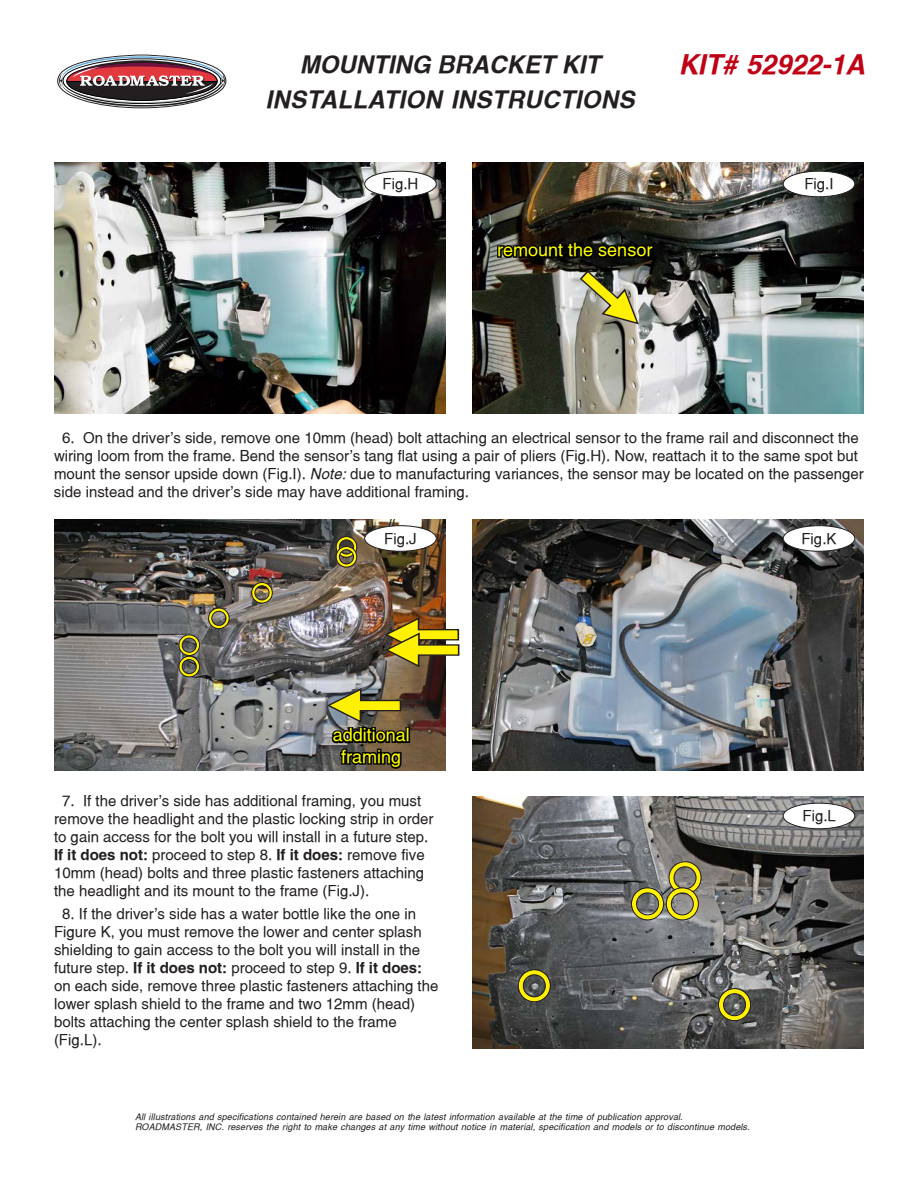
<style>
.page{position:relative;width:918px;height:1188px;background:#fff}
.page>*{position:absolute;margin:0;border:0;box-sizing:border-box;transform-origin:0 0}
.t1{font:italic 700 27px "Switzerland";color:#bf0015}
.t2{font:italic 700 24px/34.3px "Switzerland";letter-spacing:.015em;color:#231f20;text-align:center}
.t3{font:18px "Switzerland";color:#ff0}
.Helv_10pt{font:15px/18px "Switzerland";color:#231f20}
.Helv_10pt-2{font:italic 9px/10.5px "Switzerland";letter-spacing:.015em;color:#231f20}
.s1{font-style:italic}
.s2{font-weight:700}
</style>
<div class="page">
<img style="left:54px;top:162px;width:392px;height:252px">
<img style="left:472px;top:162px;width:392px;height:252px">
<div style="left:365px;top:171px;width:71px;height:26px;background:#fff;border-radius:50%"></div>
<div style="left:364px;top:171px;width:72px;height:26px;border:1px solid #231f20;border-radius:50%"></div>
<div style="left:783px;top:171px;width:72px;height:26px;background:#fff;border-radius:50%"></div>
<div style="left:783px;top:171px;width:72px;height:26px;border:1px solid #231f20;border-radius:50%"></div>
<svg style="left:57px;top:55px;width:170px;height:54px"></svg>
<svg style="left:496px;top:240px;width:159px;height:99px;background:#5e5d4b"></svg>
<img style="left:54px;top:519px;width:392px;height:252px">
<div style="left:365px;top:526px;width:71px;height:25px;background:#fff;border-radius:50%"></div>
<div style="left:364px;top:525px;width:72px;height:26px;border:1px solid #231f20;border-radius:50%"></div>
<div style="left:336px;top:537px;width:21px;height:20px;border:3px solid #fff101;border-radius:50%"></div>
<div style="left:336px;top:536px;width:21px;height:21px;border:1px solid #231f20;border-radius:50%"></div>
<div style="left:339px;top:540px;width:15px;height:14px;border:1px solid #231f20;border-radius:50%"></div>
<div style="left:336px;top:547px;width:21px;height:20px;border:3px solid #fff101;border-radius:50%"></div>
<div style="left:336px;top:546px;width:21px;height:21px;border:1px solid #231f20;border-radius:50%"></div>
<div style="left:339px;top:550px;width:15px;height:14px;border:1px solid #231f20;border-radius:50%"></div>
<div style="left:252px;top:583px;width:20px;height:20px;border:3px solid #fff101;border-radius:50%"></div>
<div style="left:251px;top:582px;width:22px;height:21px;border:1px solid #231f20;border-radius:50%"></div>
<div style="left:255px;top:586px;width:14px;height:14px;border:1px solid #231f20;border-radius:50%"></div>
<div style="left:179px;top:635px;width:20px;height:20px;border:3px solid #fff101;border-radius:50%"></div>
<div style="left:179px;top:635px;width:21px;height:21px;border:1px solid #231f20;border-radius:50%"></div>
<div style="left:182px;top:638px;width:15px;height:15px;border:1px solid #231f20;border-radius:50%"></div>
<div style="left:179px;top:656px;width:20px;height:21px;border:3px solid #fff101;border-radius:50%"></div>
<div style="left:179px;top:656px;width:21px;height:21px;border:1px solid #231f20;border-radius:50%"></div>
<div style="left:182px;top:659px;width:15px;height:15px;border:1px solid #231f20;border-radius:50%"></div>
<svg style="left:384px;top:616px;width:76px;height:52px;background:#aa9632"></svg>
<div style="left:209px;top:608px;width:20px;height:20px;border:3px solid #fff101;border-radius:50%"></div>
<div style="left:208px;top:608px;width:21px;height:21px;border:1px solid #231f20;border-radius:50%"></div>
<div style="left:212px;top:611px;width:14px;height:15px;border:1px solid #231f20;border-radius:50%"></div>
<div style="left:406px;top:727px;width:4px;height:16px;border:3px solid #000"></div>
<svg style="left:326px;top:687px;width:82px;height:84px;background:#635c39"></svg>
<img style="left:472px;top:519px;width:392px;height:252px">
<img style="left:472px;top:796px;width:392px;height:252px">
<div style="left:783px;top:526px;width:72px;height:25px;background:#fff;border-radius:50%"></div>
<div style="left:783px;top:525px;width:72px;height:26px;border:1px solid #231f20;border-radius:50%"></div>
<div style="left:783px;top:803px;width:72px;height:26px;background:#fff;border-radius:50%"></div>
<div style="left:783px;top:803px;width:72px;height:26px;border:1px solid #231f20;border-radius:50%"></div>
<div style="left:519px;top:970px;width:31px;height:32px;border:4px solid #fff101;border-radius:50%"></div>
<div style="left:518px;top:969px;width:33px;height:33px;border:1px solid #231f20;border-radius:50%"></div>
<div style="left:523px;top:974px;width:23px;height:23px;border:1px solid #231f20;border-radius:50%"></div>
<div style="left:719px;top:989px;width:31px;height:31px;border:4px solid #fff101;border-radius:50%"></div>
<div style="left:718px;top:988px;width:33px;height:33px;border:1px solid #231f20;border-radius:50%"></div>
<div style="left:723px;top:993px;width:23px;height:23px;border:1px solid #231f20;border-radius:50%"></div>
<div style="left:669px;top:862px;width:32px;height:32px;border:4px solid #fff101;border-radius:50%"></div>
<div style="left:669px;top:861px;width:32px;height:33px;border:1px solid #231f20;border-radius:50%"></div>
<div style="left:674px;top:866px;width:22px;height:23px;border:1px solid #231f20;border-radius:50%"></div>
<div style="left:632px;top:888px;width:31px;height:32px;border:4px solid #fff101;border-radius:50%"></div>
<div style="left:631px;top:887px;width:33px;height:33px;border:1px solid #231f20;border-radius:50%"></div>
<div style="left:636px;top:893px;width:23px;height:22px;border:1px solid #231f20;border-radius:50%"></div>
<div style="left:667px;top:888px;width:31px;height:32px;border:4px solid #fff101;border-radius:50%"></div>
<div style="left:666px;top:887px;width:33px;height:33px;border:1px solid #231f20;border-radius:50%"></div>
<div style="left:671px;top:893px;width:23px;height:22px;border:1px solid #231f20;border-radius:50%"></div>
<p class="t2" style="left:266px;top:47px;width:370px">MOUNTING BRACKET KIT<br>INSTALLATION INSTRUCTIONS</p>
<h1 class="t1" style="left:678px;top:49px;width:188px">KIT# 52922-1A</h1>
<p class="Helv_10pt" style="left:383px;top:175px;width:37px">Fig.H</p>
<p class="Helv_10pt" style="left:804px;top:175px;width:31px">Fig.I</p>
<p class="t3" style="left:497px;top:239px;width:157px">remount the sensor</p>
<p class="Helv_10pt" style="left:54px;top:429px;width:811px;text-indent:8px">6. On the driver's side, remove one 10mm (head) bolt attaching an electrical sensor to the frame rail and disconnect the wiring loom from the frame. Bend the sensor's tang flat using a pair of pliers (Fig.H). Now, reattach it to the same spot but mount the sensor upside down (Fig.I). <span class="s1">Note:</span> due to manufacturing variances, the sensor may be located on the passenger side instead and the driver's side may have additional framing.</p>
<p class="Helv_10pt" style="left:384px;top:529px;width:34px">Fig.J</p>
<p class="Helv_10pt" style="left:801px;top:529px;width:37px">Fig.K</p>
<p class="t3" style="left:333px;top:724px;width:79px">additional</p>
<p class="t3" style="left:341px;top:746px;width:62px">framing</p>
<p class="Helv_10pt" style="left:54px;top:792px;width:381px;text-indent:8px">7. If the driver's side has additional framing, you must remove the headlight and the plastic locking strip in order to gain access for the bolt you will install in a future step.<br><span class="s2">If it does not:</span> proceed to step 8. <span class="s2">If it does:</span> remove five 10mm (head) bolts and three plastic fasteners attaching the headlight and its mount to the frame (Fig.J).</p>
<p class="Helv_10pt" style="left:54px;top:904px;width:386px;text-indent:8px">8. If the driver's side has a water bottle like the one in Figure K, you must remove the lower and center splash shielding to gain access to the bolt you will install in the future step. <span class="s2">If it does not:</span> proceed to step 9. <span class="s2">If it does: </span>on each side, remove three plastic fasteners attaching the lower splash shield to the frame and two 12mm (head) bolts attaching the center splash shield to the frame (Fig.L).</p>
<p class="Helv_10pt-2" style="left:135px;top:1111px;width:616px">All illustrations and specifications contained herein are based on the latest information available at the time of publication approval.<br>ROADMASTER, INC. reserves the right to make changes at any time without notice in material, specification and models or to discontinue models.</p>
<p class="Helv_10pt" style="left:803px;top:807px;width:35px">Fig.L</p>
</div>
